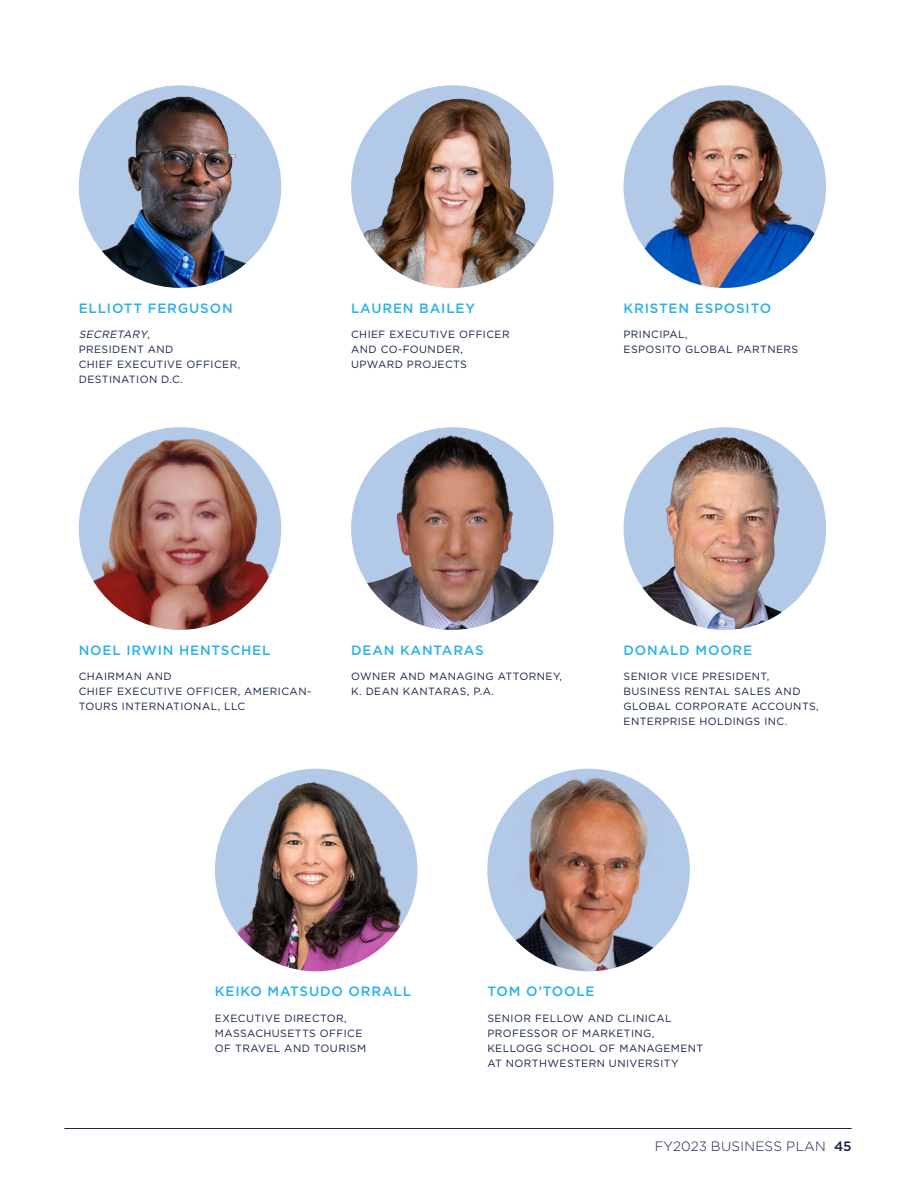
<style>
.page{position:relative;width:918px;height:1188px;background:#fff}
.page>*{position:absolute;margin:0;border:0;box-sizing:border-box;transform-origin:0 0}
.Body_Text_-_Align_Le{font:500 13.5px "Gotham";letter-spacing:.06em;color:#2ab1e6}
.t1{font:300 13.5px "Gotham";letter-spacing:.02em;color:#122046}
.Body_Text_-_Align_Le-2{font:10.5px/15px "Gotham";letter-spacing:.04em;color:#122046}
.s1{font-style:italic}
.s2{font-weight:500}
</style>
<div class="page">
<hr style="left:64px;top:1128px;width:788px;height:1px;background:#122046">
<img style="left:79px;top:90px;width:202px;height:198px">
<img style="left:79px;top:430px;width:202px;height:200px">
<img style="left:215px;top:770px;width:202px;height:201px">
<img style="left:351px;top:429px;width:203px;height:201px">
<img style="left:490px;top:771px;width:200px;height:200px">
<div style="left:624px;top:85px;width:202px;height:203px;background:#b3c9e8;border-radius:50%"></div>
<img style="left:624px;top:93px;width:192px;height:195px">
<img style="left:351px;top:89px;width:200px;height:199px">
<img style="left:624px;top:428px;width:202px;height:202px">
<p class="Body_Text_-_Align_Le" style="left:79px;top:299px;width:155px">ELLIOTT FERGUSON</p>
<p class="Body_Text_-_Align_Le-2" style="left:79px;top:327px;width:163px"><span class="s1">SECRETARY</span>,<br>PRESIDENT AND<br>CHIEF EXECUTIVE OFFICER,<br>DESTINATION D.C.</p>
<p class="Body_Text_-_Align_Le" style="left:351px;top:299px;width:125px">LAUREN BAILEY</p>
<p class="Body_Text_-_Align_Le-2" style="left:351px;top:327px;width:160px">CHIEF EXECUTIVE OFFICER<br>AND CO-FOUNDER,<br>UPWARD PROJECTS</p>
<p class="Body_Text_-_Align_Le" style="left:624px;top:299px;width:149px">KRISTEN ESPOSITO</p>
<p class="Body_Text_-_Align_Le-2" style="left:624px;top:327px;width:176px">PRINCIPAL,<br>ESPOSITO GLOBAL PARTNERS</p>
<p class="Body_Text_-_Align_Le" style="left:79px;top:641px;width:193px">NOEL IRWIN HENTSCHEL</p>
<p class="Body_Text_-_Align_Le-2" style="left:79px;top:669px;width:234px">CHAIRMAN AND<br>CHIEF EXECUTIVE OFFICER, AMERICAN-<br>TOURS INTERNATIONAL, LLC</p>
<p class="Body_Text_-_Align_Le" style="left:351px;top:641px;width:134px">DEAN KANTARAS</p>
<p class="Body_Text_-_Align_Le-2" style="left:351px;top:669px;width:213px">OWNER AND MANAGING ATTORNEY,<br>K. DEAN KANTARAS, P.A.</p>
<p class="Body_Text_-_Align_Le" style="left:624px;top:641px;width:130px">DONALD MOORE</p>
<p class="Body_Text_-_Align_Le-2" style="left:624px;top:669px;width:197px">SENIOR VICE PRESIDENT,<br>BUSINESS RENTAL SALES AND<br>GLOBAL CORPORATE ACCOUNTS,<br>ENTERPRISE HOLDINGS INC.</p>
<p class="Body_Text_-_Align_Le" style="left:215px;top:982px;width:198px">KEIKO MATSUDO ORRALL</p>
<p class="Body_Text_-_Align_Le-2" style="left:215px;top:1010px;width:153px">EXECUTIVE DIRECTOR,<br>MASSACHUSETTS OFFICE<br>OF TRAVEL AND TOURISM</p>
<p class="Body_Text_-_Align_Le" style="left:487px;top:982px;width:109px">TOM O’TOOLE</p>
<p class="Body_Text_-_Align_Le-2" style="left:487px;top:1010px;width:218px">SENIOR FELLOW AND CLINICAL<br>PROFESSOR OF MARKETING,<br>KELLOGG SCHOOL OF MANAGEMENT<br>AT NORTHWESTERN UNIVERSITY</p>
<p class="t1" style="left:655px;top:1138px;width:198px">FY2023 BUSINESS PLAN <span class="s2">45</span></p>
</div>
